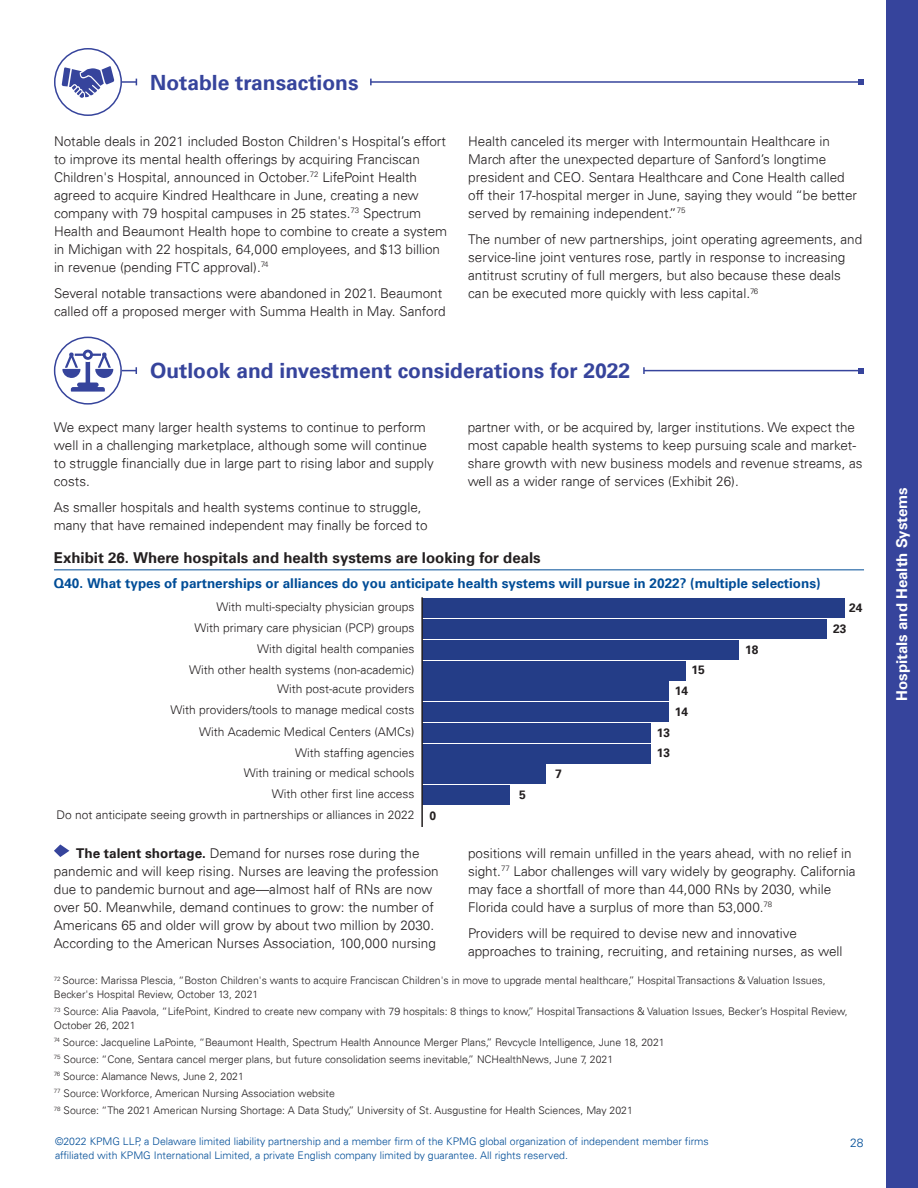
<style>
.page{position:relative;width:918px;height:1188px;background:#fff}
.page>*{position:absolute;margin:0;border:0;box-sizing:border-box;transform-origin:0 0}
.Subhead_14pt_Blue{font:700 21px "Universfor KPMG";color:#36449c}
.Graph_Title_11pt_Bla{font:700 15px "Universfor KPMG";color:#231f20}
.Subhead_14pt_Blue-2{font:700 15px "Universfor KPMG";color:#fff}
.Bodycopy_9pt{font:300 13.5px/18px "Univers 45";color:#231f20}
.Bodycopy_9pt-2{font:700 13.5px "Univers";color:#014d97}
.t1{font:300 12px "Univers 45";color:#231f20}
.t2{font:700 12px "Univers";color:#231f20}
.t3{font:300 12px "Univers 45";color:#014d97}
.Source_7pt_Black{font:300 10.5px/13.5px "Univers 45";color:#231f20}
.t4{font:300 10.5px "Univers 45";color:#014d97}
.s1{font-family:"Univers";font-weight:700}
</style>
<div class="page">
<hr style="left:644px;top:370px;width:217px;height:1px;background:#36449c">
<svg style="left:643px;top:367px;width:2px;height:7px"></svg>
<svg style="left:858px;top:368px;width:6px;height:6px"></svg>
<div style="left:54px;top:337px;width:68px;height:68px;border:2px solid #36449c;border-radius:50%"></div>
<svg style="left:122px;top:367px;width:15px;height:7px"></svg>
<svg style="left:62px;top:350px;width:51px;height:42px"></svg>
<hr style="left:371px;top:81px;width:490px;height:2px;background:#36449c">
<svg style="left:370px;top:79px;width:2px;height:6px"></svg>
<svg style="left:858px;top:79px;width:6px;height:6px"></svg>
<div style="left:54px;top:48px;width:68px;height:68px;border:2px solid #36449c;border-radius:50%"></div>
<svg style="left:122px;top:79px;width:15px;height:6px"></svg>
<div style="left:422px;top:599px;width:422px;height:19px;background:#243d87"></div>
<div style="left:422px;top:620px;width:405px;height:19px;background:#243d87"></div>
<div style="left:422px;top:661px;width:264px;height:19px;background:#243d87"></div>
<div style="left:422px;top:682px;width:246px;height:19px;background:#243d87"></div>
<div style="left:422px;top:703px;width:246px;height:19px;background:#243d87"></div>
<div style="left:422px;top:723px;width:229px;height:19px;background:#243d87"></div>
<div style="left:422px;top:744px;width:229px;height:19px;background:#243d87"></div>
<div style="left:422px;top:640px;width:317px;height:19px;background:#243d87"></div>
<div style="left:422px;top:765px;width:123px;height:19px;background:#243d87"></div>
<div style="left:422px;top:786px;width:88px;height:19px;background:#243d87"></div>
<hr style="left:421px;top:597px;width:2px;height:229px;background:#231f20">
<hr style="left:54px;top:569px;width:810px;height:1px;background:#014d97">
<svg style="left:62px;top:66px;width:52px;height:32px"></svg>
<div style="left:887px;top:0;width:31px;height:1188px;background:#36449c"></div>
<svg style="left:54px;top:844px;width:15px;height:13px"></svg>
<p class="Subhead_14pt_Blue" style="left:150px;top:70px;width:210px">Notable transactions</p>
<p class="Bodycopy_9pt" style="left:54px;top:132px;width:395px">Notable deals in 2021 included Boston Children's Hospital’s effort to improve its mental health offerings by acquiring Franciscan Children's Hospital, announced in October.<sup>72</sup> LifePoint Health agreed to acquire Kindred Healthcare in June, creating a new company with 79 hospital campuses in 25 states.<sup>73</sup> Spectrum Health and Beaumont Health hope to combine to create a system in Michigan with 22 hospitals, 64,000 employees, and $13 billion in revenue (pending FTC approval).<sup>74</sup></p>
<p class="Bodycopy_9pt" style="left:54px;top:285px;width:393px">Several notable transactions were abandoned in 2021. Beaumont called off a proposed merger with Summa Health in May. Sanford</p>
<p class="Bodycopy_9pt" style="left:468px;top:132px;width:390px">Health canceled its merger with Intermountain Healthcare in March after the unexpected departure of Sanford’s longtime president and CEO. Sentara Healthcare and Cone Health called off their 17-hospital merger in June, saying they would “be better served by remaining independent.”<sup>75</sup></p>
<p class="Bodycopy_9pt" style="left:468px;top:231px;width:396px">The number of new partnerships, joint operating agreements, and service-line joint ventures rose, partly in response to increasing antitrust scrutiny of full mergers, but also because these deals can be executed more quickly with less capital.<sup>76</sup></p>
<p class="Subhead_14pt_Blue" style="left:150px;top:358px;width:482px">Outlook and investment considerations for 2022</p>
<p class="Bodycopy_9pt" style="left:54px;top:418px;width:382px">We expect many larger health systems to continue to perform well in a challenging marketplace, although some will continue to struggle financially due in large part to rising labor and supply costs.</p>
<p class="Bodycopy_9pt" style="left:54px;top:498px;width:375px">As smaller hospitals and health systems continue to struggle, many that have remained independent may finally be forced to</p>
<p class="Bodycopy_9pt" style="left:468px;top:418px;width:397px">partner with, or be acquired by, larger institutions. We expect the most capable health systems to keep pursuing scale and market&shy;share growth with new business models and revenue streams, as well as a wider range of services (Exhibit 26).</p>
<p class="Graph_Title_11pt_Bla" style="left:54px;top:549px;width:488px">Exhibit 26. Where hospitals and health systems are looking for deals</p>
<p class="Bodycopy_9pt-2" style="left:54px;top:576px;width:768px">Q40. What types of partnerships or alliances do you anticipate health systems will pursue in 2022? (multiple selections)</p>
<p class="t1" style="left:217px;top:600px;width:200px">With multi-specialty physician groups</p>
<p class="t2" style="left:849px;top:601px;width:15px">24</p>
<p class="t1" style="left:194px;top:620px;width:222px">With primary care physician (PCP) groups</p>
<p class="t2" style="left:833px;top:621px;width:15px">23</p>
<p class="t1" style="left:189px;top:662px;width:227px">With other health systems (non-academic)</p>
<p class="t2" style="left:692px;top:663px;width:15px">15</p>
<p class="t1" style="left:277px;top:682px;width:139px">With post-acute providers</p>
<p class="t2" style="left:675px;top:684px;width:15px">14</p>
<p class="t1" style="left:170px;top:703px;width:246px">With providers/tools to manage medical costs</p>
<p class="t2" style="left:675px;top:704px;width:15px">14</p>
<p class="t1" style="left:199px;top:724px;width:217px">With Academic Medical Centers (AMCs)</p>
<p class="t2" style="left:657px;top:725px;width:15px">13</p>
<p class="t1" style="left:295px;top:745px;width:121px">With staffing agencies</p>
<p class="t2" style="left:657px;top:746px;width:15px">13</p>
<p class="t1" style="left:257px;top:642px;width:159px">With digital health companies</p>
<p class="t2" style="left:745px;top:642px;width:15px">18</p>
<p class="t1" style="left:244px;top:766px;width:172px">With training or medical schools</p>
<p class="t2" style="left:555px;top:767px;width:8px">7</p>
<p class="t1" style="left:272px;top:787px;width:144px">With other first line access</p>
<p class="t2" style="left:519px;top:787px;width:8px">5</p>
<p class="t1" style="left:56px;top:807px;width:381px">Do not anticipate seeing growth in partnerships or alliances in 2022 <span class="s1">0</span></p>
<p class="Bodycopy_9pt" style="left:54px;top:844px;width:386px;text-align:center"><span class="s1">The talent shortage.</span> Demand for nurses rose during the pandemic and will keep rising. Nurses are leaving the profession due to pandemic burnout and age—almost half of RNs are now over 50. Meanwhile, demand continues to grow: the number of Americans 65 and older will grow by about two million by 2030.<br>According to the American Nurses Association, 100,000 nursing</p>
<p class="Bodycopy_9pt" style="left:468px;top:844px;width:389px">positions will remain unfilled in the years ahead, with no relief in sight.<sup>77</sup> Labor challenges will vary widely by geography. California may face a shortfall of more than 44,000 RNs by 2030, while Florida could have a surplus of more than 53,000.<sup>78</sup></p>
<p class="Bodycopy_9pt" style="left:468px;top:924px;width:376px">Providers will be required to devise new and innovative approaches to training, recruiting, and retaining nurses, as well</p>
<p class="Source_7pt_Black" style="left:54px;top:974px;width:773px"><sup>72</sup> Source: Marissa Plescia, “Boston Children's wants to acquire Franciscan Children's in move to upgrade mental healthcare,” Hospital Transactions &amp; Valuation Issues,<br>Becker's Hospital Review, October 13, 2021</p>
<p class="Source_7pt_Black" style="left:54px;top:1005px;width:795px"><sup>73</sup> Source: Alia Paavola, “LifePoint, Kindred to create new company with 79 hospitals: 8 things to know,” Hospital Transactions &amp; Valuation Issues, Becker’s Hospital Review,<br>October 26, 2021</p>
<p class="Source_7pt_Black" style="left:54px;top:1035px;width:612px"><sup>74</sup> Source: Jacqueline LaPointe, “Beaumont Health, Spectrum Health Announce Merger Plans,” Revcycle Intelligence, June 18, 2021</p>
<p class="Source_7pt_Black" style="left:54px;top:1052px;width:561px"><sup>75</sup> Source: “Cone, Sentara cancel merger plans, but future consolidation seems inevitable,” NCHealthNews, June 7, 2021</p>
<p class="Source_7pt_Black" style="left:54px;top:1069px;width:192px"><sup>76</sup> Source: Alamance News, June 2, 2021</p>
<p class="Source_7pt_Black" style="left:54px;top:1087px;width:283px"><sup>77</sup> Source: Workforce, American Nursing Association website</p>
<p class="Source_7pt_Black" style="left:54px;top:1104px;width:581px"><sup>78</sup> Source: “The 2021 American Nursing Shortage: A Data Study,” University of St. Ausgustine for Health Sciences, May 2021</p>
<p class="t4" style="left:55px;top:1135px;width:655px">©2022 KPMG LLP, a Delaware limited liability partnership and a member firm of the KPMG global organization of independent member firms</p>
<p class="t3" style="left:850px;top:1135px;width:15px">28</p>
<p class="t4" style="left:55px;top:1149px;width:514px">affiliated with KPMG International Limited, a private English company limited by guarantee. All rights reserved.</p>
<p class="Subhead_14pt_Blue-2" style="left:893px;top:701px;width:215px;rotate:-90deg">Hospitals and Health Systems</p>
</div>
